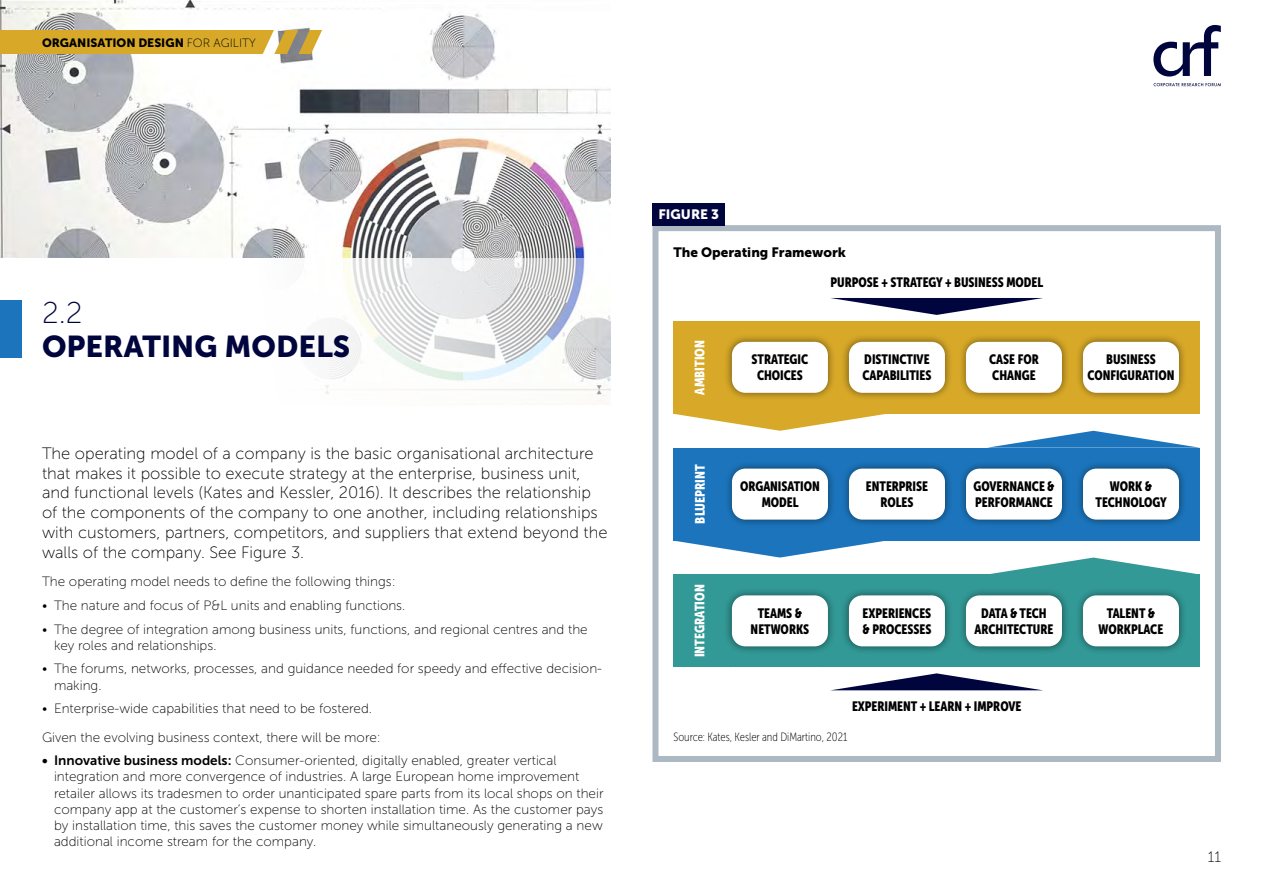
<style>
.page{position:relative;width:1263px;height:893px;background:#fff}
.page>*{position:absolute;margin:0;border:0;box-sizing:border-box;transform-origin:0 0}
.t1{font:30px "Museo Sans 900";color:#00053e}
.t2{font:30px "Museo Sans 100";color:#00053e}
.t3{font:16.5px/19.8px "Museo Sans 100";color:#000}
.t4{font:15px "Museo Sans 100";color:#000}
.t5{font:13.5px/16.2px "Museo Sans 100";color:#000}
.t6{font:13.5px/16.2px "Museo Sans Cond 900";color:#000;text-align:center}
.t7{font:13.5px "Museo Sans Cond 900";color:#fff}
.t8{font:13.5px "Museo Sans 900";color:#000}
.t9{font:13.5px "Museo Sans 900";color:#fff}
.t10{font:12px "Museo Sans Cond 100";color:#000}
.t11{font:12px "Museo Sans 900";color:#000}
.s1{font-family:"Museo Sans 100"}
.s2{font-family:"Museo Sans 700"}
</style>
<div class="page">
<svg style="left:1153px;top:25px;width:68px;height:52px"></svg>
<svg style="left:1153px;top:83px;width:68px;height:3px"></svg>
<img style="left:0;top:0;width:610px;height:258px">
<svg style="left:0;top:258px;width:611px;height:143px"></svg>
<div style="left:0;top:300px;width:21px;height:57px;background:#1c75bc"></div>
<div style="left:652px;top:225px;width:569px;height:537px;border:6px solid #acb8c2"></div>
<div style="left:652px;top:203px;width:73px;height:22px;background:#00053e"></div>
<div style="left:673px;top:574px;width:527px;height:93px;background:#329996"></div>
<div style="left:1074px;top:587px;width:113px;height:67px;background:#000;opacity:.5"></div>
<div style="left:1083px;top:595px;width:96px;height:51px;background:#fff;border-radius:13px"></div>
<div style="left:957px;top:587px;width:113px;height:67px;background:#000;opacity:.5"></div>
<div style="left:966px;top:595px;width:96px;height:51px;background:#fff;border-radius:13px"></div>
<div style="left:840px;top:587px;width:113px;height:67px;background:#000;opacity:.5"></div>
<div style="left:849px;top:595px;width:96px;height:51px;background:#fff;border-radius:13px"></div>
<div style="left:723px;top:587px;width:113px;height:67px;background:#000;opacity:.5"></div>
<div style="left:732px;top:595px;width:96px;height:51px;background:#fff;border-radius:13px"></div>
<svg style="left:990px;top:558px;width:207px;height:16px"></svg>
<div style="left:673px;top:321px;width:527px;height:93px;background:#d8a928"></div>
<div style="left:1074px;top:333px;width:113px;height:68px;background:#000;opacity:.5"></div>
<div style="left:1083px;top:342px;width:96px;height:51px;background:#fff;border-radius:13px"></div>
<div style="left:957px;top:333px;width:113px;height:68px;background:#000;opacity:.5"></div>
<div style="left:966px;top:342px;width:96px;height:51px;background:#fff;border-radius:13px"></div>
<div style="left:840px;top:333px;width:113px;height:68px;background:#000;opacity:.5"></div>
<div style="left:849px;top:342px;width:96px;height:51px;background:#fff;border-radius:13px"></div>
<div style="left:723px;top:333px;width:113px;height:68px;background:#000;opacity:.5"></div>
<div style="left:732px;top:342px;width:96px;height:51px;background:#fff;border-radius:13px"></div>
<svg style="left:675px;top:414px;width:210px;height:17px"></svg>
<div style="left:673px;top:448px;width:527px;height:93px;background:#1c75bc"></div>
<div style="left:1074px;top:460px;width:113px;height:68px;background:#000;opacity:.5"></div>
<div style="left:1083px;top:469px;width:96px;height:51px;background:#fff;border-radius:13px"></div>
<div style="left:957px;top:460px;width:113px;height:68px;background:#000;opacity:.5"></div>
<div style="left:966px;top:469px;width:96px;height:51px;background:#fff;border-radius:13px"></div>
<div style="left:840px;top:460px;width:113px;height:68px;background:#000;opacity:.5"></div>
<div style="left:849px;top:469px;width:96px;height:51px;background:#fff;border-radius:13px"></div>
<div style="left:723px;top:460px;width:113px;height:68px;background:#000;opacity:.5"></div>
<div style="left:732px;top:469px;width:96px;height:51px;background:#fff;border-radius:13px"></div>
<svg style="left:987px;top:431px;width:213px;height:17px"></svg>
<svg style="left:676px;top:541px;width:208px;height:17px"></svg>
<svg style="left:831px;top:298px;width:212px;height:17px"></svg>
<svg style="left:833px;top:673px;width:208px;height:17px"></svg>
<svg style="left:0;top:30px;width:322px;height:24px;background:#d6ab36"></svg>
<p class="t11" style="left:42px;top:35px;width:215px">ORGANISATION DESIGN <span class="s1">FOR AGILITY</span></p>
<h1 class="t2" style="left:42px;top:297px;width:42px">2.2</h1>
<h1 class="t1" style="left:42px;top:330px;width:310px">OPERATING MODELS</h1>
<p class="t3" style="left:42px;top:443px;width:567px">The operating model of a company is the basic organisational architecture that makes it possible to execute strategy at the enterprise, business unit, and functional levels (Kates and Kessler, 2016). It describes the relationship of the components of the company to one another, including relationships with customers, partners, competitors, and suppliers that extend beyond the walls of the company. See Figure 3.</p>
<p class="t5" style="left:42px;top:573px;width:355px">The operating model needs to define the following things:</p>
<p class="t5" style="left:42px;top:597px;width:365px">• The nature and focus of P&amp;L units and enabling functions.</p>
<p class="t5" style="left:54px;top:621px;width:535px;text-indent:-12px">• The degree of integration among business units, functions, and regional centres and the key roles and relationships.</p>
<p class="t5" style="left:54px;top:661px;width:549px;text-indent:-12px">• The forums, networks, processes, and guidance needed for speedy and effective decision&shy;making.</p>
<p class="t5" style="left:42px;top:695px;width:340px;line-height:28.2px">• Enterprise-wide capabilities that need to be fostered.<br>Given the evolving business context, there will be more:</p>
<p class="t5" style="left:54px;top:753px;width:551px;text-indent:-12px"><span class="s2">• Innovative business models:</span> Consumer-oriented, digitally enabled, greater vertical integration and more convergence of industries. A large European home improvement retailer allows its tradesmen to order unanticipated spare parts from its local shops on their company app at the customer’s expense to shorten installation time. As the customer pays by installation time, this saves the customer money while simultaneously generating a new additional income stream for the company.</p>
<p class="t9" style="left:658px;top:207px;width:62px">FIGURE 3</p>
<p class="t8" style="left:673px;top:244px;width:174px">The Operating Framework</p>
<p class="t7" style="left:692px;top:394px;width:56px;rotate:-90deg">AMBITION</p>
<p class="t7" style="left:692px;top:523px;width:61px;rotate:-90deg">BLUEPRINT</p>
<p class="t7" style="left:692px;top:657px;width:75px;rotate:-90deg">INTEGRATION</p>
<p class="t6" style="left:830px;top:275px;width:214px">PURPOSE + STRATEGY + BUSINESS MODEL</p>
<p class="t6" style="left:752px;top:351px;width:58px">STRATEGIC<br>CHOICES</p>
<p class="t6" style="left:862px;top:351px;width:71px;text-align:left">DISTINCTIVE<br>CAPABILITIES</p>
<p class="t6" style="left:989px;top:351px;width:51px;text-align:left">CASE FOR<br>CHANGE</p>
<p class="t6" style="left:740px;top:478px;width:81px">ORGANISATION<br>MODEL</p>
<p class="t6" style="left:866px;top:478px;width:64px">ENTERPRISE<br>ROLES</p>
<p class="t6" style="left:973px;top:478px;width:83px;text-align:left">GOVERNANCE &amp;<br>PERFORMANCE</p>
<p class="t6" style="left:751px;top:605px;width:60px">TEAMS &amp;<br>NETWORKS</p>
<p class="t6" style="left:862px;top:605px;width:70px;text-align:left">EXPERIENCES &amp; PROCESSES</p>
<p class="t6" style="left:974px;top:605px;width:80px">DATA &amp; TECH<br>ARCHITECTURE</p>
<p class="t6" style="left:852px;top:698px;width:171px">EXPERIMENT + LEARN + IMPROVE</p>
<p class="t10" style="left:673px;top:730px;width:175px">Source: Kates, Kesler and DiMartino, 2021</p>
<p class="t6" style="left:1087px;top:351px;width:88px">BUSINESS<br>CONFIGURATION</p>
<p class="t6" style="left:1095px;top:478px;width:73px">WORK &amp;<br>TECHNOLOGY</p>
<p class="t6" style="left:1098px;top:605px;width:66px">TALENT &amp;<br>WORKPLACE</p>
<p class="t4" style="left:1208px;top:849px;width:15px">11</p>
</div>
